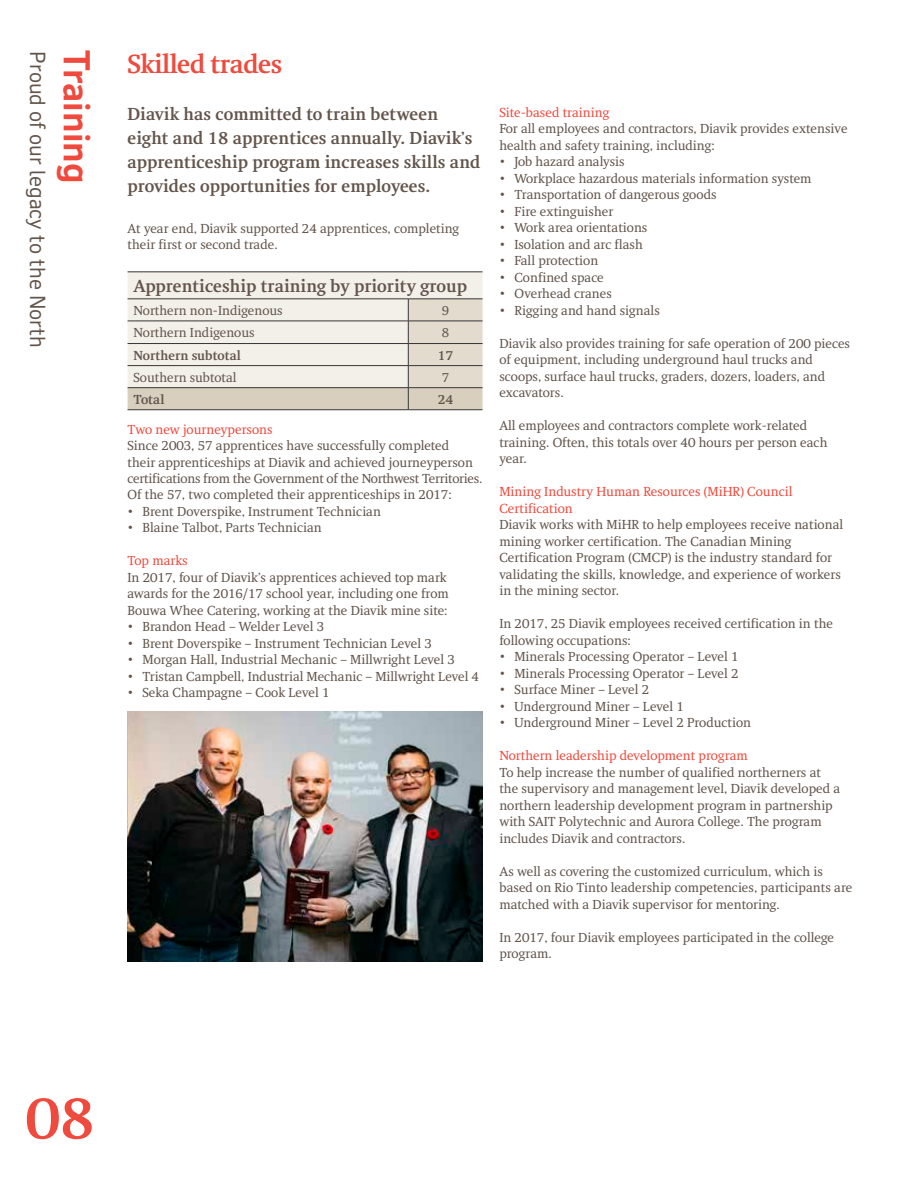
<style>
.page{position:relative;width:918px;height:1188px;background:#fff}
.page>*{position:absolute;margin:0;border:0;box-sizing:border-box;transform-origin:0 0}
.t1{font:700 60px "RT Albanese";color:#ef4a3d}
.t2{font:700 36px "RT Vickerman";color:#ef4a3d}
.t3{font:700 27px "RT Albanese";letter-spacing:-.025em;color:#ef4a3d}
.t4{font:21px "RT Vickerman";color:#63554c}
.t5{font:700 18px/24px "RT Albanese";color:#63554c}
.t6{font:13.5px/16.5px "RT Albanese";color:#63554c}
.t7{font:13.5px/16.5px "RT Albanese";color:#ef4a3d}
.t8{font:700 13.5px "RT Albanese";color:#63554c}
</style>
<div class="page">
<svg style="left:128px;top:272px;width:355px;height:137px;background:#e9e4dc"></svg>
<hr style="left:128px;top:299px;width:280px;height:1px;background:#373535">
<hr style="left:128px;top:387px;width:280px;height:1px;background:#373535">
<hr style="left:128px;top:409px;width:280px;height:1px;background:#373535">
<hr style="left:408px;top:409px;width:75px;height:1px;background:#373535">
<hr style="left:408px;top:299px;width:75px;height:1px;background:#373535">
<hr style="left:408px;top:387px;width:75px;height:1px;background:#373535">
<hr style="left:128px;top:321px;width:280px;height:1px;background:#373535">
<hr style="left:408px;top:321px;width:75px;height:1px;background:#373535">
<hr style="left:128px;top:343px;width:280px;height:1px;background:#373535">
<hr style="left:408px;top:343px;width:75px;height:1px;background:#373535">
<hr style="left:128px;top:365px;width:280px;height:1px;background:#373535">
<hr style="left:408px;top:365px;width:75px;height:1px;background:#373535">
<img style="left:128px;top:711px;width:354px;height:250px">
<h3 class="t4" style="left:51px;top:51px;width:298px;rotate:90deg">Proud of our legacy to the North</h3>
<h2 class="t2" style="left:99px;top:50px;width:134px;rotate:90deg">Training</h2>
<h3 class="t3" style="left:128px;top:49px;width:156px">Skilled trades</h3>
<h3 class="t5" style="left:128px;top:102px;width:354px">Diavik has committed to train between eight and 18 apprentices annually. Diavik’s apprenticeship program increases skills and provides opportunities for employees.</h3>
<p class="t6" style="left:128px;top:220px;width:333px">At year end, Diavik supported 24 apprentices, completing their first or second trade.</p>
<h3 class="t5" style="left:134px;top:274px;width:335px">Apprenticeship training by priority group</h3>
<p class="t6" style="left:134px;top:302px;width:151px">Northern non-Indigenous</p>
<p class="t6" style="left:442px;top:302px;width:9px">9</p>
<p class="t6" style="left:134px;top:325px;width:123px">Northern Indigenous</p>
<p class="t6" style="left:442px;top:325px;width:9px">8</p>
<p class="t8" style="left:134px;top:347px;width:109px">Northern subtotal</p>
<p class="t8" style="left:438px;top:347px;width:17px">17</p>
<p class="t6" style="left:134px;top:369px;width:105px">Southern subtotal</p>
<p class="t6" style="left:442px;top:369px;width:9px">7</p>
<p class="t8" style="left:134px;top:392px;width:32px">Total</p>
<p class="t8" style="left:438px;top:392px;width:17px">24</p>
<p class="t7" style="left:128px;top:421px;width:147px">Two new journeypersons</p>
<p class="t6" style="left:128px;top:437px;width:356px">Since 2003, 57 apprentices have successfully completed<br>their apprenticeships at Diavik and achieved journeyperson certifications from the Government of the Northwest Territories.<br>Of the 57, two completed their apprenticeships in 2017:</p>
<p class="t6" style="left:128px;top:503px;width:255px">• Brent Doverspike, Instrument Technician</p>
<p class="t6" style="left:128px;top:520px;width:196px">• Blaine Talbot, Parts Technician</p>
<p class="t7" style="left:128px;top:553px;width:62px">Top marks</p>
<p class="t6" style="left:128px;top:569px;width:323px">In 2017, four of Diavik’s apprentices achieved top mark awards for the 2016/17 school year, including one from<br>Bouwa Whee Catering, working at the Diavik mine site:</p>
<p class="t6" style="left:128px;top:619px;width:198px">• Brandon Head – Welder Level 3</p>
<p class="t6" style="left:128px;top:635px;width:306px">• Brent Doverspike – Instrument Technician Level 3</p>
<p class="t6" style="left:128px;top:652px;width:329px">• Morgan Hall, Industrial Mechanic – Millwright Level 3</p>
<p class="t6" style="left:128px;top:668px;width:353px">• Tristan Campbell, Industrial Mechanic – Millwright Level 4</p>
<p class="t6" style="left:128px;top:685px;width:203px">• Seka Champagne – Cook Level 1</p>
<p class="t7" style="left:499px;top:104px;width:112px">Site-based training</p>
<p class="t6" style="left:499px;top:120px;width:350px">For all employees and contractors, Diavik provides extensive health and safety training, including:</p>
<p class="t6" style="left:499px;top:153px;width:127px">• Job hazard analysis</p>
<p class="t6" style="left:499px;top:170px;width:314px">• Workplace hazardous materials information system</p>
<p class="t6" style="left:499px;top:186px;width:219px">• Transportation of dangerous goods</p>
<p class="t6" style="left:499px;top:203px;width:115px">• Fire extinguisher</p>
<p class="t6" style="left:499px;top:219px;width:150px">• Work area orientations</p>
<p class="t6" style="left:499px;top:236px;width:145px">• Isolation and arc flash</p>
<p class="t6" style="left:499px;top:252px;width:100px">• Fall protection</p>
<p class="t6" style="left:499px;top:269px;width:106px">• Confined space</p>
<p class="t6" style="left:499px;top:285px;width:114px">• Overhead cranes</p>
<p class="t6" style="left:499px;top:302px;width:162px">• Rigging and hand signals</p>
<p class="t6" style="left:499px;top:335px;width:352px">Diavik also provides training for safe operation of 200 pieces of equipment, including underground haul trucks and scoops, surface haul trucks, graders, dozers, loaders, and excavators.</p>
<p class="t6" style="left:499px;top:417px;width:330px">All employees and contractors complete work-related training. Often, this totals over 40 hours per person each year.</p>
<p class="t7" style="left:499px;top:483px;width:295px">Mining Industry Human Resources (MiHR) Council<br>Certification</p>
<p class="t6" style="left:499px;top:516px;width:345px">Diavik works with MiHR to help employees receive national mining worker certification. The Canadian Mining Certification Program (CMCP) is the industry standard for validating the skills, knowledge, and experience of workers in the mining sector.</p>
<p class="t6" style="left:499px;top:615px;width:335px">In 2017, 25 Diavik employees received certification in the following occupations:</p>
<p class="t6" style="left:499px;top:648px;width:241px">• Minerals Processing Operator – Level 1</p>
<p class="t6" style="left:499px;top:665px;width:241px">• Minerals Processing Operator – Level 2</p>
<p class="t6" style="left:499px;top:681px;width:151px">• Surface Miner – Level 2</p>
<p class="t6" style="left:499px;top:698px;width:186px">• Underground Miner – Level 1</p>
<p class="t6" style="left:499px;top:714px;width:253px">• Underground Miner – Level 2 Production</p>
<p class="t7" style="left:499px;top:747px;width:250px">Northern leadership development program</p>
<p class="t6" style="left:499px;top:764px;width:342px">To help increase the number of qualified northerners at the supervisory and management level, Diavik developed a northern leadership development program in partnership with SAIT Polytechnic and Aurora College. The program includes Diavik and contractors.</p>
<p class="t6" style="left:499px;top:863px;width:354px">As well as covering the customized curriculum, which is based on Rio Tinto leadership competencies, participants are matched with a Diavik supervisor for mentoring.</p>
<p class="t6" style="left:499px;top:929px;width:336px">In 2017, four Diavik employees participated in the college program.</p>
<h1 class="t1" style="left:26px;top:1084px;width:70px">08</h1>
</div>
